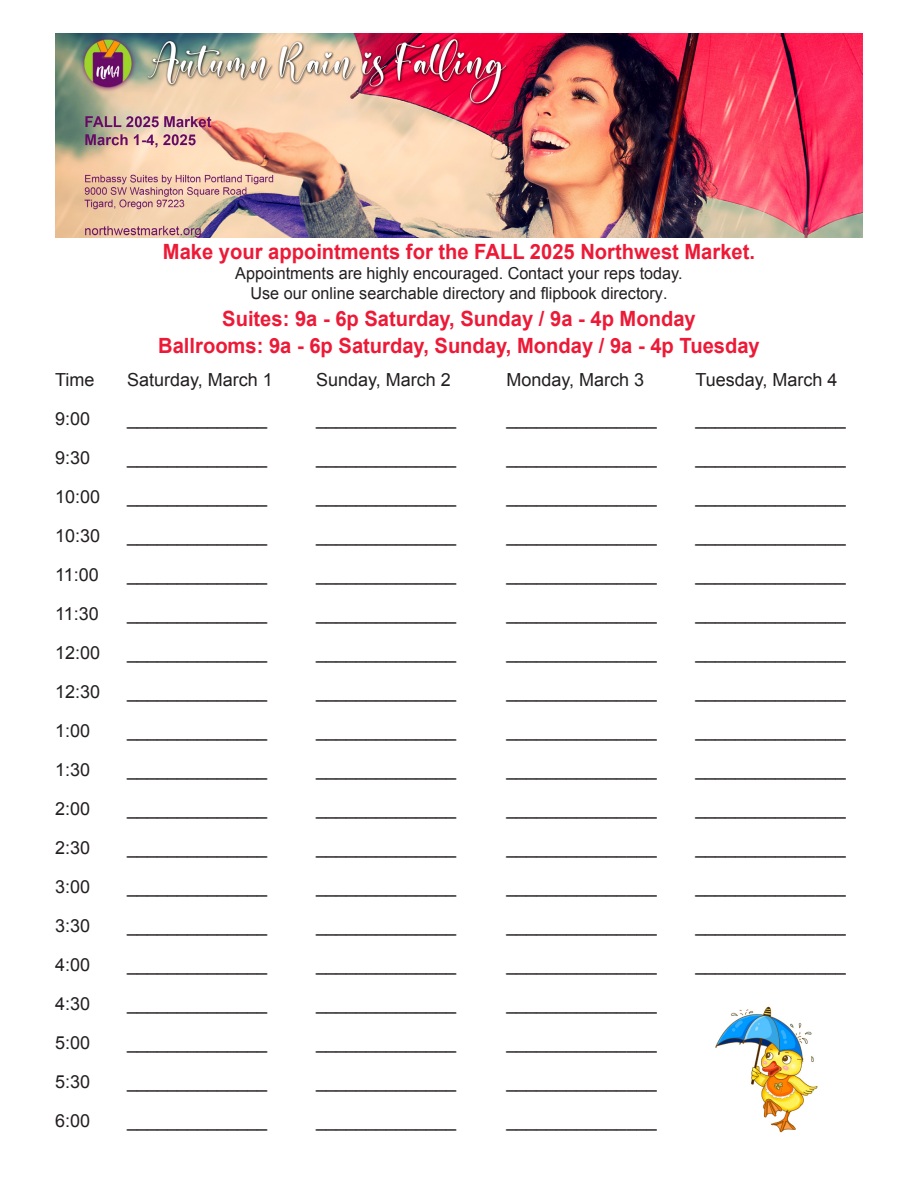
<style>
.page{position:relative;width:918px;height:1188px;background:#fff}
.page>*{position:absolute;margin:0;border:0;box-sizing:border-box;transform-origin:0 0}
.t1{font:700 21px "Arial";color:#ed1a37;scale:.96 1}
.t2{font:18px "Arial";color:#231f20}
.t3{font:16.5px/19.8px "Arial";color:#231f20;text-align:center}
</style>
<div class="page">
<img style="left:55px;top:34px;width:808px;height:204px">
<img style="left:715px;top:1006px;width:103px;height:127px">
<p class="t1" style="left:163px;top:238px;width:618px">Make your appointments for the FALL 2025 Northwest Market.</p>
<p class="t3" style="left:235px;top:263px;width:449px">Appointments are highly encouraged. Contact your reps today.<br>Use our online searchable directory and flipbook directory.</p>
<p class="t1" style="left:222px;top:304px;width:495px">Suites: 9a - 6p Saturday, Sunday / 9a - 4p Monday</p>
<p class="t1" style="left:158px;top:331px;width:628px">Ballrooms: 9a - 6p Saturday, Sunday, Monday / 9a - 4p Tuesday</p>
<p class="t2" style="left:55px;top:368px;width:41px">Time</p>
<p class="t2" style="left:127px;top:368px;width:147px">Saturday, March 1</p>
<p class="t2" style="left:316px;top:368px;width:136px">Sunday, March 2</p>
<p class="t2" style="left:507px;top:368px;width:139px">Monday, March 3</p>
<p class="t2" style="left:696px;top:368px;width:144px">Tuesday, March 4</p>
<p class="t2" style="left:55px;top:407px;width:37px">9:00</p>
<p class="t2" style="left:127px;top:407px;width:142px">______________</p>
<p class="t2" style="left:316px;top:407px;width:142px">______________</p>
<p class="t2" style="left:507px;top:407px;width:152px">_______________</p>
<p class="t2" style="left:696px;top:407px;width:152px">_______________</p>
<p class="t2" style="left:55px;top:446px;width:37px">9:30</p>
<p class="t2" style="left:127px;top:446px;width:142px">______________</p>
<p class="t2" style="left:316px;top:446px;width:142px">______________</p>
<p class="t2" style="left:507px;top:446px;width:152px">_______________</p>
<p class="t2" style="left:696px;top:446px;width:152px">_______________</p>
<p class="t2" style="left:55px;top:485px;width:47px">10:00</p>
<p class="t2" style="left:127px;top:485px;width:142px">______________</p>
<p class="t2" style="left:316px;top:485px;width:142px">______________</p>
<p class="t2" style="left:507px;top:485px;width:152px">_______________</p>
<p class="t2" style="left:696px;top:485px;width:152px">_______________</p>
<p class="t2" style="left:55px;top:524px;width:47px">10:30</p>
<p class="t2" style="left:127px;top:524px;width:142px">______________</p>
<p class="t2" style="left:316px;top:524px;width:142px">______________</p>
<p class="t2" style="left:507px;top:524px;width:152px">_______________</p>
<p class="t2" style="left:696px;top:524px;width:152px">_______________</p>
<p class="t2" style="left:55px;top:563px;width:45px">11:00</p>
<p class="t2" style="left:127px;top:563px;width:142px">______________</p>
<p class="t2" style="left:316px;top:563px;width:142px">______________</p>
<p class="t2" style="left:507px;top:563px;width:152px">_______________</p>
<p class="t2" style="left:696px;top:563px;width:152px">_______________</p>
<p class="t2" style="left:55px;top:602px;width:45px">11:30</p>
<p class="t2" style="left:127px;top:602px;width:142px">______________</p>
<p class="t2" style="left:316px;top:602px;width:142px">______________</p>
<p class="t2" style="left:507px;top:602px;width:152px">_______________</p>
<p class="t2" style="left:696px;top:602px;width:152px">_______________</p>
<p class="t2" style="left:55px;top:641px;width:47px">12:00</p>
<p class="t2" style="left:127px;top:641px;width:142px">______________</p>
<p class="t2" style="left:316px;top:641px;width:142px">______________</p>
<p class="t2" style="left:507px;top:641px;width:152px">_______________</p>
<p class="t2" style="left:696px;top:641px;width:152px">_______________</p>
<p class="t2" style="left:55px;top:680px;width:47px">12:30</p>
<p class="t2" style="left:127px;top:680px;width:142px">______________</p>
<p class="t2" style="left:316px;top:680px;width:142px">______________</p>
<p class="t2" style="left:507px;top:680px;width:152px">_______________</p>
<p class="t2" style="left:696px;top:680px;width:152px">_______________</p>
<p class="t2" style="left:55px;top:719px;width:37px">1:00</p>
<p class="t2" style="left:127px;top:719px;width:142px">______________</p>
<p class="t2" style="left:316px;top:719px;width:142px">______________</p>
<p class="t2" style="left:507px;top:719px;width:152px">_______________</p>
<p class="t2" style="left:696px;top:719px;width:152px">_______________</p>
<p class="t2" style="left:55px;top:758px;width:37px">1:30</p>
<p class="t2" style="left:127px;top:758px;width:142px">______________</p>
<p class="t2" style="left:316px;top:758px;width:142px">______________</p>
<p class="t2" style="left:507px;top:758px;width:152px">_______________</p>
<p class="t2" style="left:696px;top:758px;width:152px">_______________</p>
<p class="t2" style="left:55px;top:797px;width:37px">2:00</p>
<p class="t2" style="left:127px;top:797px;width:142px">______________</p>
<p class="t2" style="left:316px;top:797px;width:142px">______________</p>
<p class="t2" style="left:507px;top:797px;width:152px">_______________</p>
<p class="t2" style="left:696px;top:797px;width:152px">_______________</p>
<p class="t2" style="left:55px;top:836px;width:37px">2:30</p>
<p class="t2" style="left:127px;top:836px;width:142px">______________</p>
<p class="t2" style="left:316px;top:836px;width:142px">______________</p>
<p class="t2" style="left:507px;top:836px;width:152px">_______________</p>
<p class="t2" style="left:696px;top:836px;width:152px">_______________</p>
<p class="t2" style="left:55px;top:875px;width:37px">3:00</p>
<p class="t2" style="left:127px;top:875px;width:142px">______________</p>
<p class="t2" style="left:316px;top:875px;width:142px">______________</p>
<p class="t2" style="left:507px;top:875px;width:152px">_______________</p>
<p class="t2" style="left:696px;top:875px;width:152px">_______________</p>
<p class="t2" style="left:55px;top:914px;width:37px">3:30</p>
<p class="t2" style="left:127px;top:914px;width:142px">______________</p>
<p class="t2" style="left:316px;top:914px;width:142px">______________</p>
<p class="t2" style="left:507px;top:914px;width:152px">_______________</p>
<p class="t2" style="left:696px;top:914px;width:152px">_______________</p>
<p class="t2" style="left:55px;top:953px;width:37px">4:00</p>
<p class="t2" style="left:127px;top:953px;width:142px">______________</p>
<p class="t2" style="left:316px;top:953px;width:142px">______________</p>
<p class="t2" style="left:507px;top:953px;width:152px">_______________</p>
<p class="t2" style="left:696px;top:953px;width:152px">_______________</p>
<p class="t2" style="left:55px;top:992px;width:37px">4:30</p>
<p class="t2" style="left:127px;top:992px;width:142px">______________</p>
<p class="t2" style="left:316px;top:992px;width:142px">______________</p>
<p class="t2" style="left:507px;top:992px;width:152px">_______________</p>
<p class="t2" style="left:55px;top:1031px;width:37px">5:00</p>
<p class="t2" style="left:127px;top:1031px;width:142px">______________</p>
<p class="t2" style="left:316px;top:1031px;width:142px">______________</p>
<p class="t2" style="left:507px;top:1031px;width:152px">_______________</p>
<p class="t2" style="left:55px;top:1070px;width:37px">5:30</p>
<p class="t2" style="left:127px;top:1070px;width:142px">______________</p>
<p class="t2" style="left:316px;top:1070px;width:142px">______________</p>
<p class="t2" style="left:507px;top:1070px;width:152px">_______________</p>
<p class="t2" style="left:55px;top:1109px;width:37px">6:00</p>
<p class="t2" style="left:127px;top:1109px;width:142px">______________</p>
<p class="t2" style="left:316px;top:1109px;width:142px">______________</p>
<p class="t2" style="left:507px;top:1109px;width:152px">_______________</p>
</div>
